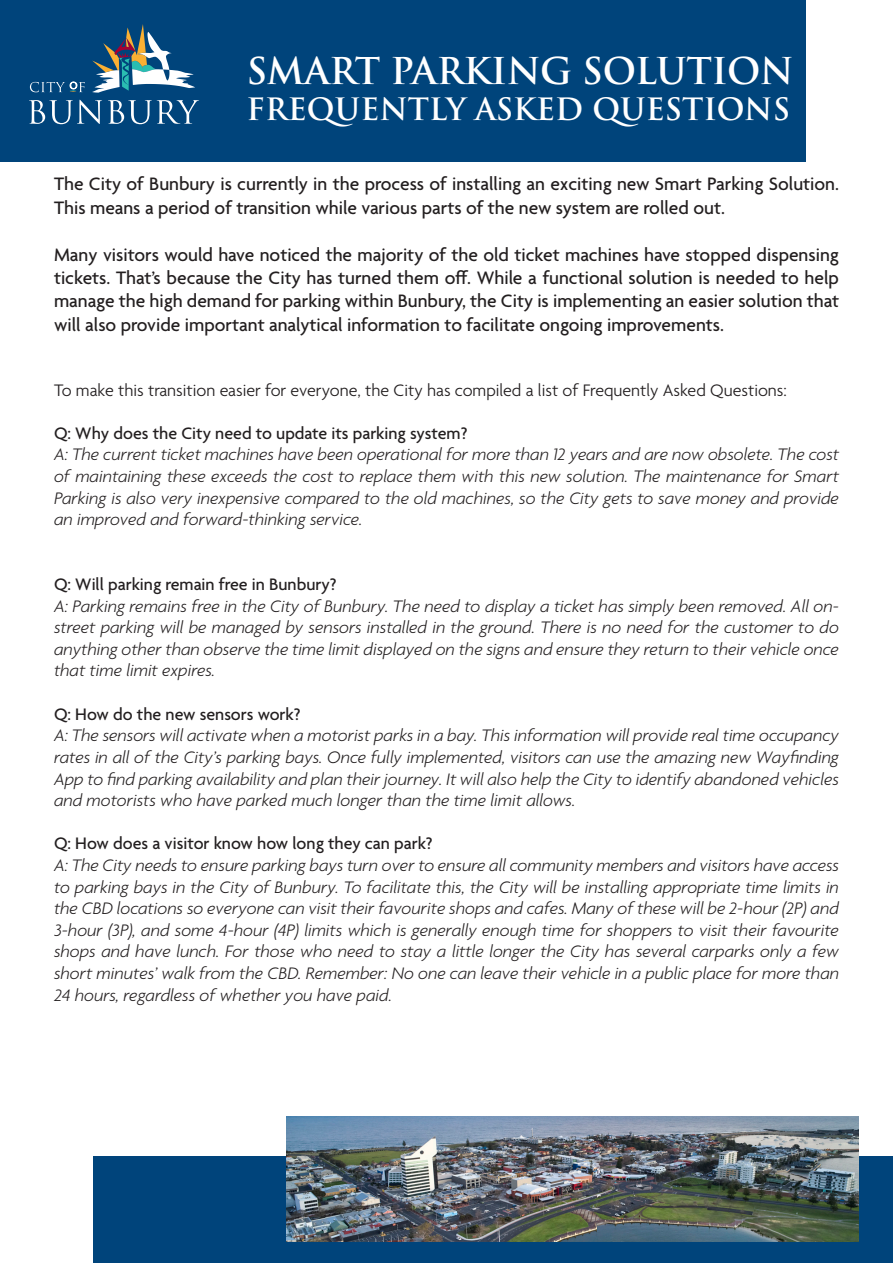
<style>
.page{position:relative;width:893px;height:1263px;background:#fff}
.page>*{position:absolute;margin:0;border:0;box-sizing:border-box;transform-origin:0 0}
.t1{font:700 36px "Trajan Pro";letter-spacing:-.01em;color:#fff}
.t2{font:700 30px "Trajan Pro";color:#fff}
.t3{font:500 19.5px/23.4px "Agenda";color:#231f20}
.t4{font:italic 300 18px/21.6px "Agenda";color:#231f20;text-align:justify}
.t5{font:500 18px "Agenda";color:#231f20}
.t6{font:300 18px "Agenda";color:#231f20}
</style>
<div class="page">
<div style="left:0;top:0;width:806px;height:162px;background:#00447b"></div>
<svg style="left:92px;top:24px;width:103px;height:69px"></svg>
<svg style="left:30px;top:82px;width:55px;height:10px"></svg>
<svg style="left:29px;top:100px;width:73px;height:24px"></svg>
<svg style="left:108px;top:100px;width:91px;height:24px"></svg>
<div style="left:94px;top:1157px;width:799px;height:106px;background:#00447b"></div>
<img style="left:287px;top:1116px;width:572px;height:126px">
<p class="t1" style="left:247px;top:48px;width:549px">SMART PARKING SOLUTION</p>
<p class="t2" style="left:247px;top:90px;width:545px">FREQUENTLY ASKED QUESTIONS</p>
<p class="t3" style="left:54px;top:174px;width:786px">The City of Bunbury is currently in the process of installing an exciting new Smart Parking Solution.<br>This means a period of transition while various parts of the new system are rolled out.</p>
<p class="t3" style="left:54px;top:244px;width:786px;text-align:justify">Many visitors would have noticed the majority of the old ticket machines have stopped dispensing tickets. That’s because the City has turned them off. While a functional solution is needed to help manage the high demand for parking within Bunbury, the City is implementing an easier solution that will also provide important analytical information to facilitate ongoing improvements.</p>
<p class="t6" style="left:54px;top:380px;width:734px">To make this transition easier for everyone, the City has compiled a list of Frequently Asked Questions:</p>
<p class="t5" style="left:54px;top:423px;width:415px">Q: Why does the City need to update its parking system?</p>
<p class="t4" style="left:54px;top:444px;width:787px">A: The current ticket machines have been operational for more than 12 years and are now obsolete. The cost of maintaining these exceeds the cost to replace them with this new solution. The maintenance for Smart Parking is also very inexpensive compared to the old machines, so the City gets to save money and provide an improved and forward-thinking service.</p>
<p class="t5" style="left:54px;top:575px;width:284px">Q: Will parking remain free in Bunbury?</p>
<p class="t4" style="left:54px;top:595px;width:786px">A: Parking remains free in the City of Bunbury. The need to display a ticket has simply been removed. All on&shy;street parking will be managed by sensors installed in the ground. There is no need for the customer to do anything other than observe the time limit displayed on the signs and ensure they return to their vehicle once that time limit expires.</p>
<p class="t5" style="left:54px;top:704px;width:248px">Q: How do the new sensors work?</p>
<p class="t4" style="left:54px;top:725px;width:786px">A: The sensors will activate when a motorist parks in a bay. This information will provide real time occupancy rates in all of the City’s parking bays. Once fully implemented, visitors can use the amazing new Wayfinding App to find parking availability and plan their journey. It will also help the City to identify abandoned vehicles and motorists who have parked much longer than the time limit allows.</p>
<p class="t5" style="left:54px;top:834px;width:380px">Q: How does a visitor know how long they can park?</p>
<p class="t4" style="left:54px;top:854px;width:786px">A: The City needs to ensure parking bays turn over to ensure all community members and visitors have access to parking bays in the City of Bunbury. To facilitate this, the City will be installing appropriate time limits in the CBD locations so everyone can visit their favourite shops and cafes. Many of these will be 2-hour (2P) and 3-hour (3P), and some 4-hour (4P) limits which is generally enough time for shoppers to visit their favourite shops and have lunch. For those who need to stay a little longer the City has several carparks only a few short minutes’ walk from the CBD. Remember: No one can leave their vehicle in a public place for more than 24 hours, regardless of whether you have paid.</p>
</div>
